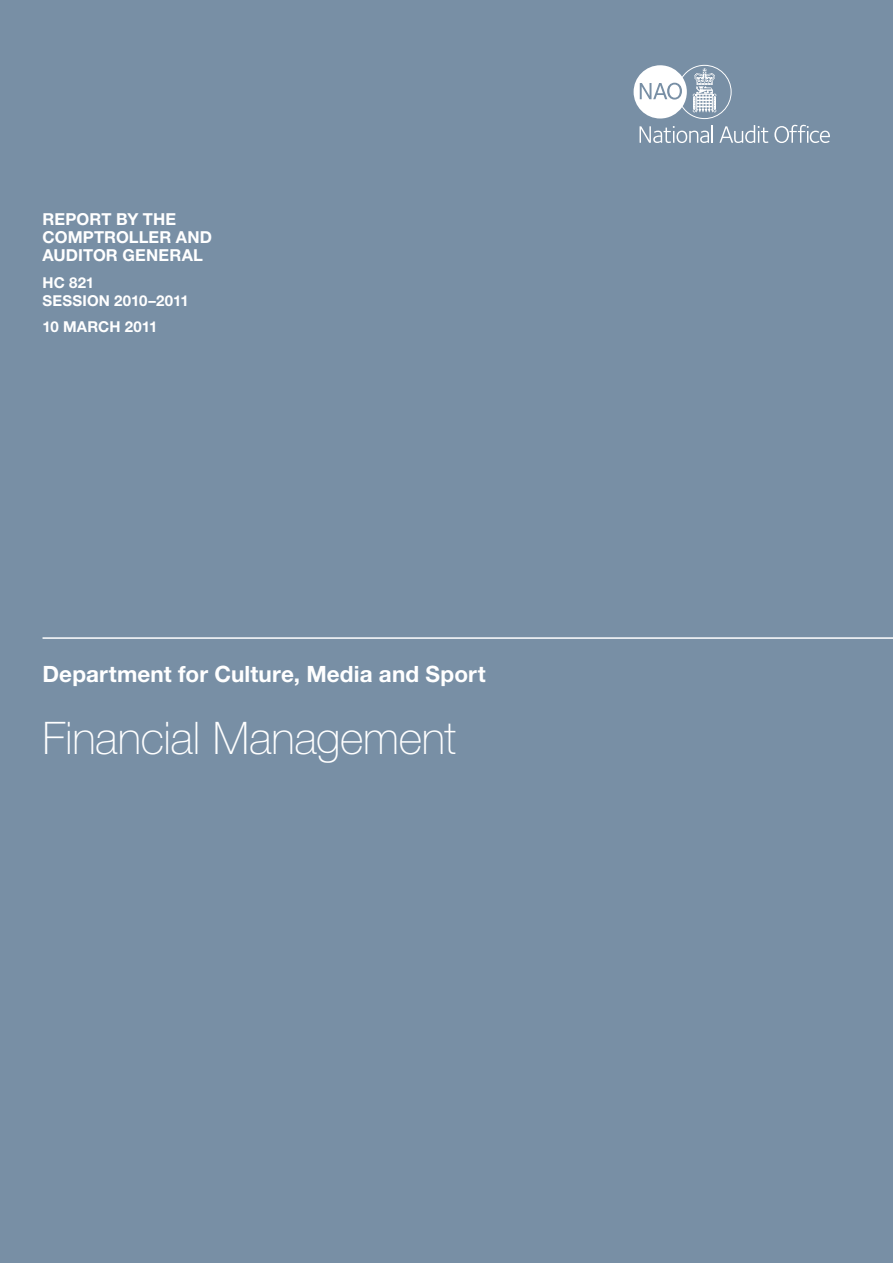
<style>
.page{position:relative;width:893px;height:1263px;background:#788fa5}
.page>*{position:absolute;margin:0;border:0;box-sizing:border-box;transform-origin:0 0}
.HEAD_30_34pt_COVER_T{font:100 45px "Helvetica Neue LT Std";letter-spacing:-.01em;color:#fff}
.HEAD_15_18pt_DEPT_NA{font:700 22.5px "Helvetica Neue LT Std";letter-spacing:.005em;color:#fff}
.HEAD_11_12pt_DESCRIP{font:700 16.5px/18px "Helvetica Neue LT Std";letter-spacing:.01em;color:#fff}
.HEAD_10_12pt_DESCRIP{font:700 15px/18px "Helvetica Neue LT Std";letter-spacing:.01em;color:#fff}
</style>
<div class="page">
<svg style="left:634px;top:65px;width:98px;height:54px"></svg>
<svg style="left:639px;top:125px;width:74px;height:18px"></svg>
<svg style="left:719px;top:125px;width:49px;height:18px"></svg>
<svg style="left:774px;top:125px;width:56px;height:18px"></svg>
<hr style="left:43px;top:637px;width:850px;height:2px;background:#fff">
<p class="HEAD_11_12pt_DESCRIP" style="left:43px;top:210px;width:169px">REPORT BY THE<br>COMPTROLLER AND<br>AUDITOR GENERAL</p>
<p class="HEAD_10_12pt_DESCRIP" style="left:43px;top:273px;width:148px">HC 821<br>SESSION 2010–2011</p>
<p class="HEAD_10_12pt_DESCRIP" style="left:43px;top:318px;width:116px">10 MARCH 2011</p>
<p class="HEAD_15_18pt_DEPT_NA" style="left:43px;top:660px;width:445px">DEPARTMENT FOR CULTURE, MEDIA AND SPORT</p>
<p class="HEAD_30_34pt_COVER_T" style="left:43px;top:712px;width:415px">Financial Management</p>
</div>
